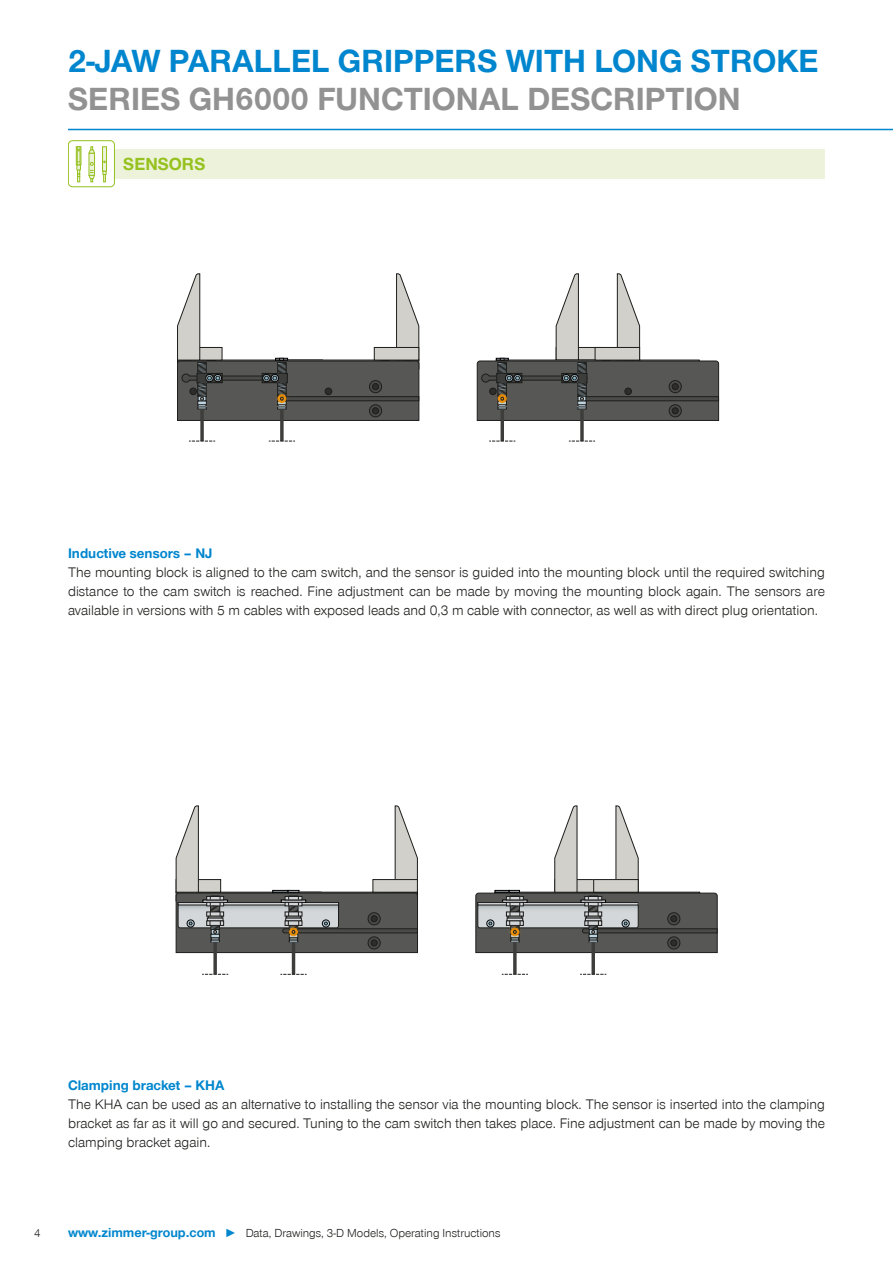
<style>
.page{position:relative;width:893px;height:1263px;background:#fff}
.page>*{position:absolute;margin:0;border:0;box-sizing:border-box;transform-origin:0 0}
.CB_AF_Headline_22_25{font:700 33px/37.5px "Zimmer Group Sans Global";color:#0086ce}
.CB_AF_Sub-Headline_1{font:700 18px "Zimmer Group Sans Global";color:#96c11f}
.CB_AF_Fließtext_9_5{font:300 14.25px/19.2px "Zimmer Group Sans Global";color:#1d1d1b;text-align:justify}
.CB_AF_Fließtext_9_5-2{font:700 14.25px "Zimmer Group Sans Global";color:#0086ce}
.CB_AF_Seitenzahl_lin{font:300 12px "Zimmer Group Sans Global";color:#1d1d1b}
.s1{color:#939292}
.s2{font-weight:700;font-size:13.5px;color:#0086ce}
.s3{color:#0086ce}
</style>
<div class="page">
<hr style="left:68px;top:129px;width:825px;height:1px;background:#0086ce">
<div style="left:115px;top:149px;width:710px;height:30px;background:#edf3db"></div>
<div style="left:68px;top:140px;width:47px;height:47px;border:1px solid #96c11f;border-radius:4px"></div>
<svg style="left:102px;top:146px;width:5px;height:36px"></svg>
<div style="left:89px;top:153px;width:6px;height:22px;background:#edf3db"></div>
<div style="left:89px;top:153px;width:6px;height:23px;border:1px solid #96c11f"></div>
<svg style="left:89px;top:146px;width:6px;height:8px"></svg>
<svg style="left:76px;top:146px;width:5px;height:36px"></svg>
<svg style="left:89px;top:162px;width:6px;height:20px"></svg>
<svg style="left:177px;top:273px;width:242px;height:148px"></svg>
<svg style="left:477px;top:273px;width:242px;height:148px"></svg>
<svg style="left:200px;top:409px;width:4px;height:32px"></svg>
<svg style="left:189px;top:441px;width:26px;height:1px"></svg>
<svg style="left:280px;top:409px;width:4px;height:32px"></svg>
<svg style="left:269px;top:441px;width:26px;height:1px"></svg>
<hr style="left:501px;top:409px;width:3px;height:32px;background:#3d3d3c">
<svg style="left:489px;top:441px;width:26px;height:1px"></svg>
<svg style="left:580px;top:409px;width:4px;height:32px"></svg>
<svg style="left:569px;top:441px;width:26px;height:1px"></svg>
<svg style="left:476px;top:806px;width:241px;height:147px"></svg>
<svg style="left:176px;top:806px;width:242px;height:147px"></svg>
<svg style="left:213px;top:942px;width:4px;height:32px"></svg>
<svg style="left:202px;top:974px;width:26px;height:1px"></svg>
<hr style="left:292px;top:942px;width:3px;height:32px;background:#3d3d3c">
<svg style="left:280px;top:974px;width:27px;height:1px"></svg>
<svg style="left:513px;top:942px;width:4px;height:32px"></svg>
<svg style="left:502px;top:974px;width:26px;height:1px"></svg>
<svg style="left:591px;top:942px;width:4px;height:32px"></svg>
<svg style="left:580px;top:974px;width:26px;height:1px"></svg>
<p class="CB_AF_Headline_22_25" style="left:68px;top:42px;width:752px">2-JAW PARALLEL GRIPPERS WITH LONG STROKE<br><span class="s1">SERIES GH6000 FUNCTIONAL DESCRIPTION</span></p>
<p class="CB_AF_Sub-Headline_1" style="left:123px;top:153px;width:84px">SENSORS</p>
<p class="CB_AF_Fließtext_9_5-2" style="left:68px;top:545px;width:146px">Inductive sensors – NJ</p>
<p class="CB_AF_Fließtext_9_5" style="left:68px;top:563px;width:758px">The mounting block is aligned to the cam switch, and the sensor is guided into the mounting block until the required switching distance to the cam switch is reached. Fine adjustment can be made by moving the mounting block again. The sensors are available in versions with 5 m cables with exposed leads and 0,3 m cable with connector, as well as with direct plug orientation.</p>
<p class="CB_AF_Fließtext_9_5-2" style="left:68px;top:1076px;width:158px">Clamping bracket – KHA</p>
<p class="CB_AF_Fließtext_9_5" style="left:68px;top:1094px;width:758px">The KHA can be used as an alternative to installing the sensor via the mounting block. The sensor is inserted into the clamping bracket as far as it will go and secured. Tuning to the cam switch then takes place. Fine adjustment can be made by moving the clamping bracket again.</p>
<p class="CB_AF_Seitenzahl_lin" style="left:34px;top:1226px;width:8px">4</p>
<p class="CB_AF_Seitenzahl_lin" style="left:68px;top:1226px;width:434px"><span class="s2">www.zimmer-group.com</span> <span class="s3">►</span> Data, Drawings, 3-D Models, Operating Instructions</p>
</div>
